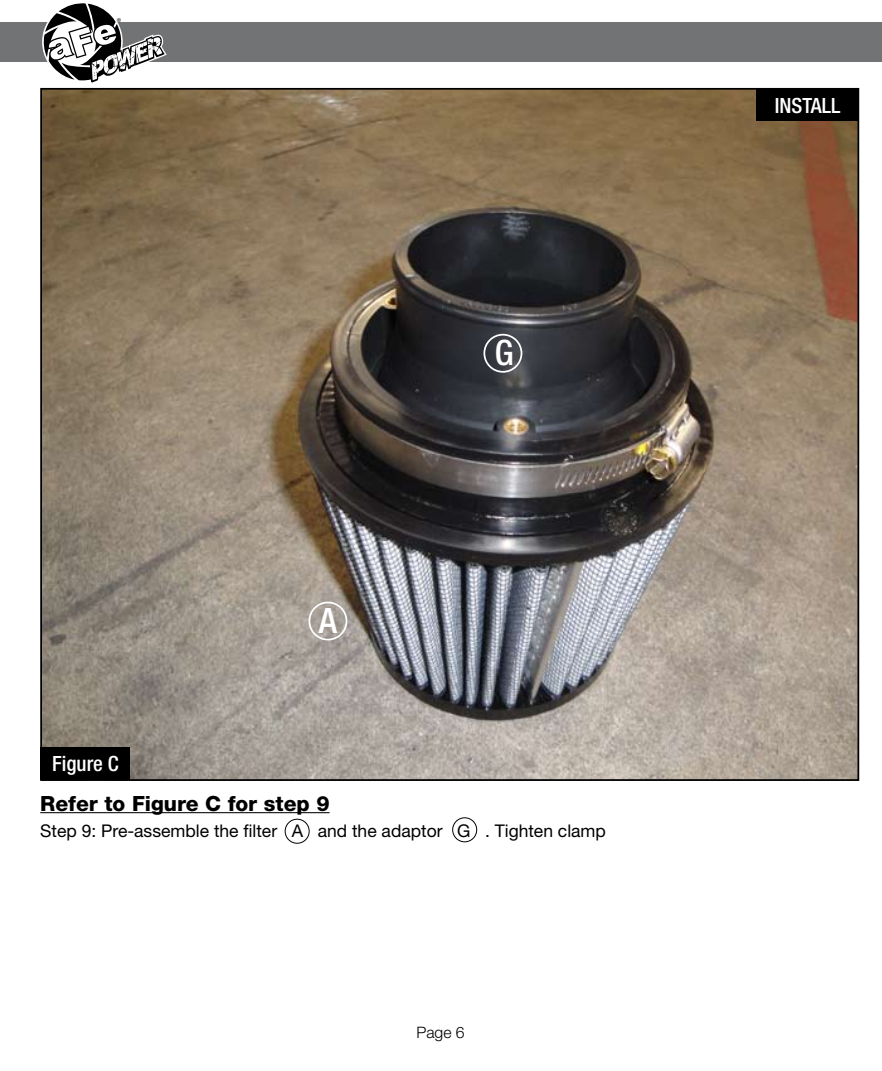
<style>
.page{position:relative;width:882px;height:1071px;background:#fff}
.page>*{position:absolute;margin:0;border:0;box-sizing:border-box;transform-origin:0 0}
.t1{font:500 condensed 35px "Helvetica Neue";color:#fff}
.t2{font:800 21px "Helvetica Neue";color:#000}
.t3{font:500 condensed 21px "Helvetica Neue";color:#fff}
.t4{font:17.5px "Helvetica Neue";color:#000}
.t5{font:300 15.75px "Helvetica Neue";color:#000}
.t6{font:8.75px "Myriad";color:#000}
</style>
<div class="page">
<div style="left:0;top:23px;width:882px;height:39px;background:#717375"></div>
<svg style="left:43px;top:3px;width:124px;height:80px"></svg>
<img style="left:43px;top:91px;width:813px;height:687px">
<hr style="left:40px;top:812px;width:290px;height:1px;background:#000">
<div style="left:40px;top:747px;width:90px;height:33px;background:#000"></div>
<div style="left:756px;top:88px;width:103px;height:33px;background:#000"></div>
<div style="left:308px;top:602px;width:39px;height:38px;border:2px solid #fff;border-radius:50%"></div>
<div style="left:483px;top:334px;width:39px;height:39px;border:2px solid #fff;border-radius:50%"></div>
<div style="left:285px;top:819px;width:24px;height:24px;border:1px solid #000;border-radius:50%"></div>
<div style="left:452px;top:818px;width:25px;height:24px;border:1px solid #000;border-radius:50%"></div>
<p class="t6" style="left:117px;top:17px;width:6px">®</p>
<p class="t3" style="left:52px;top:751px;width:68px">Figure C</p>
<h1 class="t1" style="left:319px;top:600px;width:20px">A</h1>
<h1 class="t1" style="left:495px;top:331px;width:20px">G</h1>
<p class="t2" style="left:40px;top:791px;width:291px">Refer to Figure C for step 9</p>
<p class="t4" style="left:40px;top:820px;width:567px">Step 9: Pre-assemble the filter A and the adaptor G . Tighten clamp</p>
<p class="t5" style="left:416px;top:1023px;width:50px">Page 6</p>
<p class="t3" style="left:775px;top:93px;width:67px">INSTALL</p>
</div>
